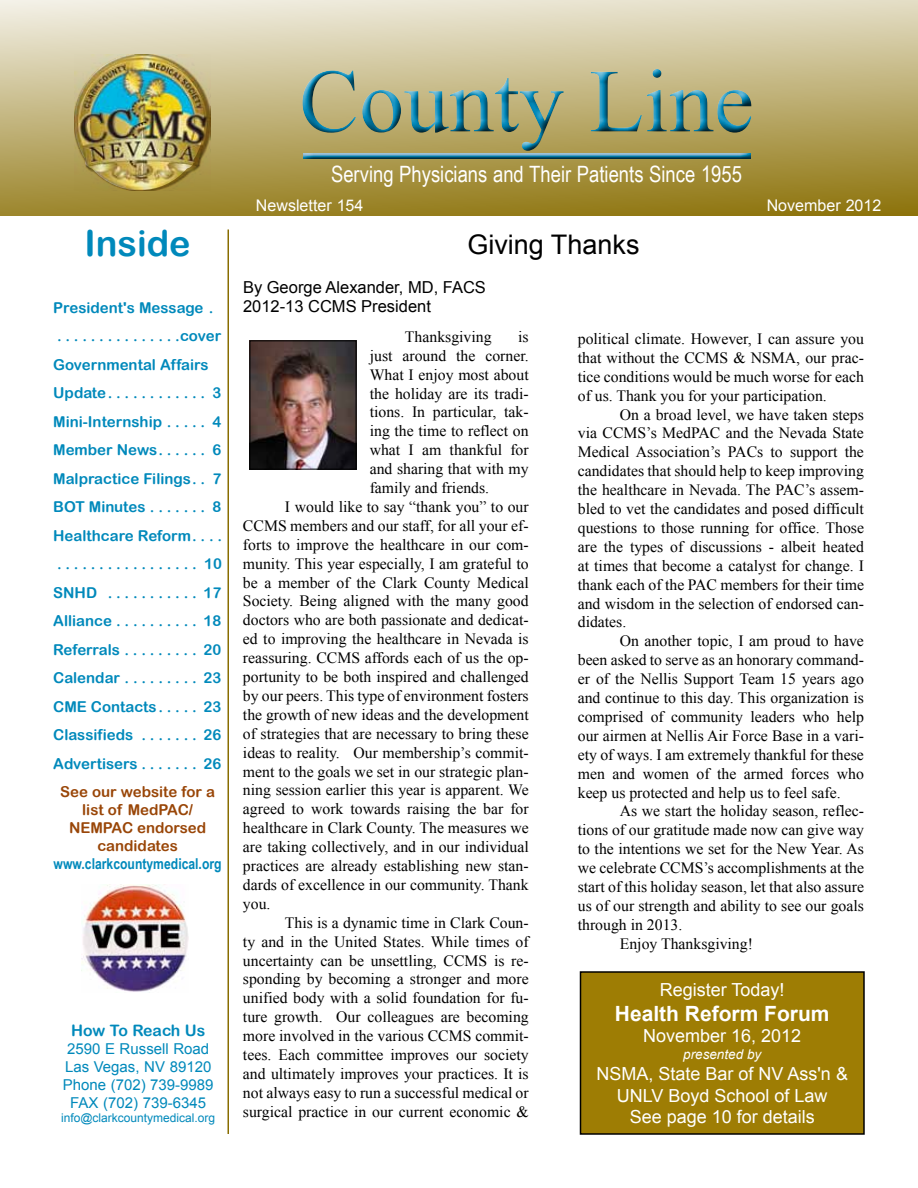
<style>
.page{position:relative;width:918px;height:1188px;background:#fff}
.page>*{position:absolute;margin:0;border:0;box-sizing:border-box;transform-origin:0 0}
.t1{font:90px "Times New Roman";color:#0089bb}
.t2{font:36px "Arial Rounded MT Bold";color:#0089bb}
.t3{font:27px "Arial";color:#000}
.t4{font:22.5px "Arial Narrow";color:#fff}
.t5{font:700 21px "Arial";color:#fff}
.t6{font:18px/21.6px "Arial";color:#fff;text-align:center}
.t7{font:16.5px/19.8px "Arial";color:#000}
.t8{font:16.05px "Arial";color:#fff}
.t9{font:15.75px/18.9px "Times New Roman";color:#000;text-align:justify}
.t10{font:15.75px "Arial Rounded MT Bold";color:#0089bb}
.t11{font:15px/28.5px "Arial Rounded MT Bold";color:#0089bb}
.t12{font:15px/18px "Arial";color:#0089bb;text-align:center}
.t13{font:15px/18px "Arial Rounded MT Bold";color:#994608;text-align:center}
.t14{font:700 15px "Arial Narrow";color:#0089bb}
.t15{font:italic 13.5px "Arial";color:#fff}
.t16{font:12px "Arial";color:#0089bb}
</style>
<div class="page">
<svg style="left:0;top:0;width:918px;height:216px;background:#c0b27a"></svg>
<hr style="left:228px;top:230px;width:1px;height:904px;background:#886d00">
<div style="left:302px;top:153px;width:450px;height:7px;background:#000;opacity:.75"></div>
<img style="left:74px;top:54px;width:137px;height:136px">
<div style="left:291px;top:58px;width:466px;height:94px;background:#fff;opacity:.75"></div>
<div style="left:298px;top:63px;width:464px;height:89px;background:#000;opacity:.75"></div>
<img style="left:252px;top:342px;width:102px;height:126px">
<div style="left:250px;top:340px;width:106px;height:130px;border:1px solid #000"></div>
<img style="left:81px;top:885px;width:108px;height:108px">
<div style="left:580px;top:972px;width:284px;height:162px;background:#9e7d04"></div>
<div style="left:580px;top:971px;width:285px;height:164px;border:2px solid #000"></div>
<h2 class="t2" style="left:85px;top:222px;width:108px">Inside</h2>
<p class="t11" style="left:53px;top:293px;width:170px">President's Message . ...............cover<br>Governmental Affairs<br>Update . . . . . . . . . . . . 3<br>Mini-Internship . . . . . 4<br>Member News . . . . . . 6<br>Malpractice Filings . . 7<br>BOT Minutes . . . . . . . 8<br>Healthcare Reform . . . ................. 10<br>SNHD . . . . . . . . . . . 17<br>Alliance . . . . . . . . . . 18<br>Referrals . . . . . . . . . 20<br>Calendar . . . . . . . . . 23<br>CME Contacts . . . . . 23<br>Classifieds . . . . . . . 26<br>Advertisers . . . . . . . 26</p>
<p class="t13" style="left:60px;top:783px;width:156px">See our website for a list of MedPAC/<br>NEMPAC endorsed candidates</p>
<p class="t14" style="left:54px;top:855px;width:170px">www.clarkcountymedical.org</p>
<p class="t10" style="left:71px;top:1021px;width:136px">How To Reach Us</p>
<p class="t12" style="left:63px;top:1040px;width:152px">2590 E Russell Road<br>Las Vegas, NV 89120<br>Phone (702) 739-9989<br>FAX (702) 739-6345</p>
<p class="t16" style="left:61px;top:1110px;width:156px">info@clarkcountymedical.org</p>
<h1 class="t1" style="left:299px;top:49px;width:456px">County Line</h1>
<h3 class="t4" style="left:331px;top:161px;width:412px">Serving Physicians and Their Patients Since 1955</h3>
<p class="t8" style="left:256px;top:194px;width:109px">Newsletter 154</p>
<p class="t8" style="left:767px;top:194px;width:116px">November 2012</p>
<h3 class="t3" style="left:467px;top:226px;width:174px">Giving Thanks</h3>
<p class="t7" style="left:243px;top:277px;width:244px">By George Alexander, MD, FACS<br>2012-13 CCMS President</p>
<p class="t9" style="left:405px;top:327px;width:88px">Thanksgiving</p>
<p class="t9" style="left:518px;top:327px;width:12px">is</p>
<p class="t9" style="left:370px;top:346px;width:160px">just around the corner.</p>
<p class="t9" style="left:370px;top:365px;width:161px">What I enjoy most about</p>
<p class="t9" style="left:370px;top:384px;width:160px">the holiday are its tradi-</p>
<p class="t9" style="left:370px;top:402px;width:161px">tions. In particular, tak-</p>
<p class="t9" style="left:370px;top:421px;width:160px">ing the time to reflect on</p>
<p class="t9" style="left:370px;top:440px;width:160px">what I am thankful for</p>
<p class="t9" style="left:370px;top:459px;width:161px">and sharing that with my</p>
<p class="t9" style="left:370px;top:478px;width:121px">family and friends.</p>
<p class="t9" style="left:285px;top:497px;width:245px">I would like to say “thank you” to our</p>
<p class="t9" style="left:243px;top:516px;width:287px">CCMS members and our staff, for all your ef-</p>
<p class="t9" style="left:243px;top:535px;width:287px">forts to improve the healthcare in our com-</p>
<p class="t9" style="left:243px;top:554px;width:287px">munity. This year especially, I am grateful to</p>
<p class="t9" style="left:243px;top:573px;width:287px">be a member of the Clark County Medical</p>
<p class="t9" style="left:243px;top:591px;width:287px">Society. Being aligned with the many good</p>
<p class="t9" style="left:243px;top:610px;width:287px">doctors who are both passionate and dedicat-</p>
<p class="t9" style="left:243px;top:629px;width:287px">ed to improving the healthcare in Nevada is</p>
<p class="t9" style="left:243px;top:648px;width:287px">reassuring. CCMS affords each of us the op-</p>
<p class="t9" style="left:243px;top:667px;width:287px">portunity to be both inspired and challenged</p>
<p class="t9" style="left:243px;top:686px;width:287px">by our peers. This type of environment fosters</p>
<p class="t9" style="left:243px;top:705px;width:287px">the growth of new ideas and the development</p>
<p class="t9" style="left:243px;top:724px;width:287px">of strategies that are necessary to bring these</p>
<p class="t9" style="left:243px;top:743px;width:287px">ideas to reality. Our membership’s commit-</p>
<p class="t9" style="left:243px;top:762px;width:287px">ment to the goals we set in our strategic plan-</p>
<p class="t9" style="left:243px;top:780px;width:287px">ning session earlier this year is apparent. We</p>
<p class="t9" style="left:243px;top:799px;width:287px">agreed to work towards raising the bar for</p>
<p class="t9" style="left:243px;top:818px;width:287px">healthcare in Clark County. The measures we</p>
<p class="t9" style="left:243px;top:837px;width:287px">are taking collectively, and in our individual</p>
<p class="t9" style="left:243px;top:856px;width:287px">practices are already establishing new stan-</p>
<p class="t9" style="left:243px;top:875px;width:287px">dards of excellence in our community. Thank</p>
<p class="t9" style="left:243px;top:894px;width:29px">you.</p>
<p class="t9" style="left:285px;top:913px;width:245px">This is a dynamic time in Clark Coun-</p>
<p class="t9" style="left:243px;top:932px;width:287px">ty and in the United States. While times of</p>
<p class="t9" style="left:243px;top:951px;width:287px">uncertainty can be unsettling, CCMS is re-</p>
<p class="t9" style="left:243px;top:969px;width:287px">sponding by becoming a stronger and more</p>
<p class="t9" style="left:243px;top:988px;width:287px">unified body with a solid foundation for fu-</p>
<p class="t9" style="left:243px;top:1007px;width:287px">ture growth. Our colleagues are becoming</p>
<p class="t9" style="left:243px;top:1026px;width:287px">more involved in the various CCMS commit-</p>
<p class="t9" style="left:243px;top:1045px;width:287px">tees. Each committee improves our society</p>
<p class="t9" style="left:243px;top:1064px;width:287px">and ultimately improves your practices. It is</p>
<p class="t9" style="left:243px;top:1083px;width:287px">not always easy to run a successful medical or</p>
<p class="t9" style="left:243px;top:1102px;width:287px">surgical practice in our current economic &amp;</p>
<p class="t9" style="left:578px;top:329px;width:288px">political climate. However, I can assure you that without the CCMS &amp; NSMA, our prac&shy;tice conditions would be much worse for each of us. Thank you for your participation.</p>
<p class="t9" style="left:578px;top:405px;width:288px;text-indent:42px">On a broad level, we have taken steps via CCMS’s MedPAC and the Nevada State Medical Association’s PACs to support the candidates that should help to keep improving the healthcare in Nevada. The PAC’s assem&shy;bled to vet the candidates and posed difficult questions to those running for office. Those are the types of discussions - albeit heated at times that become a catalyst for change. I thank each of the PAC members for their time and wisdom in the selection of endorsed can&shy;didates.</p>
<p class="t9" style="left:578px;top:631px;width:288px;text-indent:42px">On another topic, I am proud to have been asked to serve as an honorary command&shy;er of the Nellis Support Team 15 years ago and continue to this day. This organization is comprised of community leaders who help our airmen at Nellis Air Force Base in a vari&shy;ety of ways. I am extremely thankful for these men and women of the armed forces who keep us protected and help us to feel safe.</p>
<p class="t9" style="left:620px;top:801px;width:246px">As we start the holiday season, reflec-</p>
<p class="t9" style="left:578px;top:820px;width:288px">tions of our gratitude made now can give way</p>
<p class="t9" style="left:578px;top:839px;width:288px">to the intentions we set for the New Year. As</p>
<p class="t9" style="left:578px;top:858px;width:288px">we celebrate CCMS’s accomplishments at the</p>
<p class="t9" style="left:578px;top:877px;width:288px">start of this holiday season, let that also assure</p>
<p class="t9" style="left:578px;top:896px;width:288px">us of our strength and ability to see our goals</p>
<p class="t9" style="left:578px;top:915px;width:106px">through in 2013.</p>
<p class="t9" style="left:620px;top:934px;width:135px">Enjoy Thanksgiving!</p>
<p class="t6" style="left:660px;top:979px;width:126px">Register Today!</p>
<h3 class="t5" style="left:615px;top:1000px;width:216px">Health Reform Forum</h3>
<p class="t6" style="left:643px;top:1026px;width:160px">November 16, 2012</p>
<p class="t15" style="left:683px;top:1045px;width:80px">presented by</p>
<p class="t6" style="left:596px;top:1063px;width:253px">NSMA, State Bar of NV Ass'n &amp;<br>UNLV Boyd School of Law<br>See page 10 for details</p>
</div>
